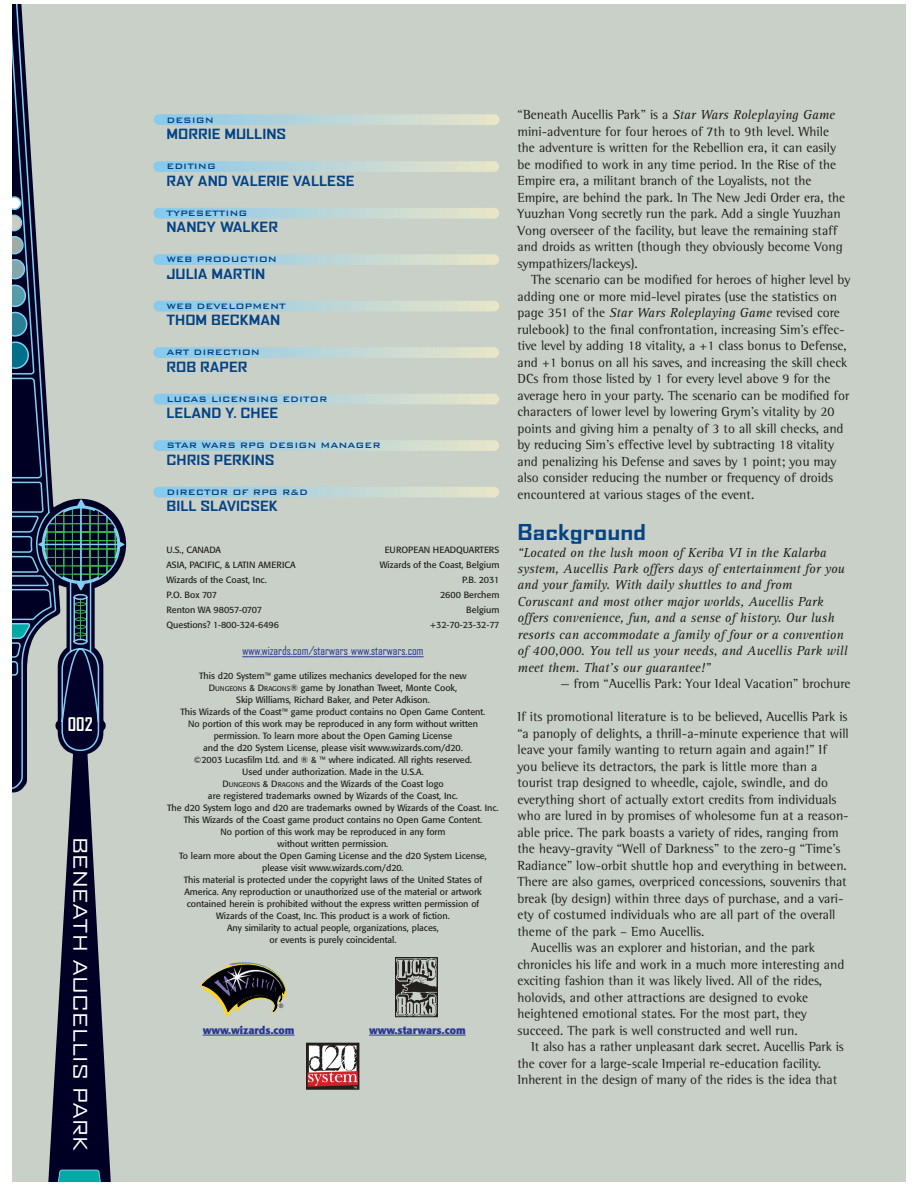
<style>
.page{position:relative;width:918px;height:1188px;background:#fff}
.page>*{position:absolute;margin:0;border:0;box-sizing:border-box;transform-origin:0 0}
.t1{font:700 expanded 21px "Agency FB";color:#034387}
.t2{font:expanded 18px "Agency FB";color:#fff}
.t3{font:700 18px "Agency FB";color:#fff}
.t4{font:13.5px/16.5px "Rotis Semi Serif";color:#231f1f}
.t5{font:italic 13.5px/16.5px "Rotis Serif";color:#231f1f}
.t6{font:700 expanded 13.5px "Agency FB";color:#034387}
.t7{font:12px "Agency";color:#293795}
.t8{font:500 10.5px "Bank Gothic BT";color:#034387}
.t9{font:700 10.5px "Formata";color:#293795}
.t10{font:9px/12px "Formata";color:#231f1f;text-align:center}
.s1{font-size:6.75px}
.s2{font-family:"Rotis Serif";font-style:italic}
</style>
<div class="page">
<div style="left:12px;top:4px;width:894px;height:1178px;background:#c8d0c7"></div>
<svg style="left:12px;top:4px;width:113px;height:1178px"></svg>
<svg style="left:154px;top:487px;width:345px;height:10px"></svg>
<svg style="left:154px;top:440px;width:345px;height:11px"></svg>
<svg style="left:154px;top:394px;width:345px;height:10px"></svg>
<svg style="left:154px;top:347px;width:345px;height:11px"></svg>
<svg style="left:154px;top:301px;width:345px;height:10px"></svg>
<svg style="left:154px;top:254px;width:345px;height:11px"></svg>
<svg style="left:154px;top:208px;width:345px;height:11px"></svg>
<svg style="left:154px;top:161px;width:345px;height:11px"></svg>
<svg style="left:154px;top:114px;width:346px;height:11px"></svg>
<svg style="left:242px;top:657px;width:20px;height:1px"></svg>
<hr style="left:262px;top:657px;width:31px;height:1px;background:#293795">
<svg style="left:293px;top:657px;width:131px;height:1px"></svg>
<svg style="left:203px;top:1035px;width:25px;height:1px"></svg>
<hr style="left:228px;top:1035px;width:67px;height:1px;background:#293795">
<svg style="left:369px;top:1035px;width:48px;height:1px"></svg>
<hr style="left:417px;top:1035px;width:49px;height:1px;background:#293795">
<svg style="left:200px;top:962px;width:86px;height:56px"></svg>
<svg style="left:306px;top:1043px;width:53px;height:47px;background:#ab8283"></svg>
<img style="left:396px;top:958px;width:41px;height:59px">
<h2 class="t3" style="left:68px;top:718px;width:26px">002</h2>
<h2 class="t2" style="left:87px;top:837px;width:316px;rotate:90deg">BENEATH AUCELLIS PARK</h2>
<p class="t8" style="left:166px;top:113px;width:49px">DESIGN</p>
<p class="t6" style="left:166px;top:130px;width:121px">MORRIE MULLINS</p>
<p class="t8" style="left:166px;top:160px;width:51px">EDITING</p>
<p class="t6" style="left:166px;top:176px;width:190px">RAY AND VALERIE VALLESE</p>
<p class="t8" style="left:166px;top:206px;width:83px">TYPESETTING</p>
<p class="t6" style="left:166px;top:223px;width:113px">NANCY WALKER</p>
<p class="t8" style="left:166px;top:253px;width:112px">WEB PRODUCTION</p>
<p class="t6" style="left:166px;top:269px;width:100px">JULIA MARTIN</p>
<p class="t8" style="left:166px;top:299px;width:121px">WEB DEVELOPMENT</p>
<p class="t6" style="left:166px;top:316px;width:115px">THOM BECKMAN</p>
<p class="t8" style="left:166px;top:346px;width:95px">ART DIRECTION</p>
<p class="t6" style="left:166px;top:362px;width:83px">ROB RAPER</p>
<p class="t8" style="left:166px;top:392px;width:162px">LUCAS LICENSING EDITOR</p>
<p class="t6" style="left:166px;top:409px;width:113px">LELAND Y. CHEE</p>
<p class="t8" style="left:166px;top:439px;width:216px">STAR WARS RPG DESIGN MANAGER</p>
<p class="t6" style="left:166px;top:455px;width:110px">CHRIS PERKINS</p>
<p class="t8" style="left:166px;top:485px;width:143px">DIRECTOR OF RPG R&amp;D</p>
<p class="t6" style="left:166px;top:502px;width:113px">BILL SLAVICSEK</p>
<p class="t10" style="left:166px;top:545px;width:56px">U.S., CANADA</p>
<p class="t10" style="left:385px;top:545px;width:116px">EUROPEAN HEADQUARTERS</p>
<p class="t10" style="left:166px;top:560px;width:131px">ASIA, PACIFIC, &amp; LATIN AMERICA</p>
<p class="t10" style="left:380px;top:560px;width:121px">Wizards of the Coast, Belgium</p>
<p class="t10" style="left:166px;top:575px;width:102px">Wizards of the Coast, Inc.</p>
<p class="t10" style="left:462px;top:575px;width:39px">P.B. 2031</p>
<p class="t10" style="left:166px;top:590px;width:52px">P.O. Box 707</p>
<p class="t10" style="left:440px;top:590px;width:61px">2600 Berchem</p>
<p class="t10" style="left:166px;top:605px;width:97px">Renton WA 98057-0707</p>
<p class="t10" style="left:466px;top:605px;width:35px">Belgium</p>
<p class="t10" style="left:166px;top:620px;width:114px">Questions? 1-800-324-6496</p>
<p class="t10" style="left:430px;top:620px;width:71px">+32-70-23-32-77</p>
<p class="t7" style="left:242px;top:647px;width:183px">www.wizards.com/starwars www.starwars.com</p>
<p class="t10" style="left:167px;top:671px;width:333px">This d20 System™ game utilizes mechanics developed for the new<br>D<span class="s1">UNGEONS</span> &amp; D<span class="s1">RAGONS</span>® game by Jonathan Tweet, Monte Cook,<br>Skip Williams, Richard Baker, and Peter Adkison.<br>This Wizards of the Coast™ game product contains no Open Game Content.<br>No portion of this work may be reproduced in any form without written permission. To learn more about the Open Gaming License<br>and the d20 System License, please visit www.wizards.com/d20.<br>©2003 Lucasfilm Ltd. and ® &amp; ™ where indicated. All rights reserved.<br>Used under authorization. Made in the U.S.A.<br>D<span class="s1">UNGEONS</span> &amp; D<span class="s1">RAGONS</span> and the Wizards of the Coast logo<br>are registered trademarks owned by Wizards of the Coast, Inc.<br>The d20 System logo and d20 are trademarks owned by Wizards of the Coast. Inc.<br>This Wizards of the Coast game product contains no Open Game Content.<br>No portion of this work may be reproduced in any form<br>without written permission.<br>To learn more about the Open Gaming License and the d20 System License, please visit www.wizards.com/d20.<br>This material is protected under the copyright laws of the United States of America. Any reproduction or unauthorized use of the material or artwork contained herein is prohibited without the express written permission of<br>Wizards of the Coast, Inc. This product is a work of fiction.<br>Any similarity to actual people, organizations, places,<br>or events is purely coincidental.</p>
<p class="t9" style="left:203px;top:1026px;width:93px">www.wizards.com</p>
<p class="t9" style="left:369px;top:1026px;width:98px">www.starwars.com</p>
<p class="t4" style="left:518px;top:108px;width:329px">“Beneath Aucellis Park” is a <span class="s2">Star Wars Roleplaying Game </span>mini-adventure for four heroes of 7th to 9th level. While the adventure is written for the Rebellion era, it can easily be modified to work in any time period. In the Rise of the Empire era, a militant branch of the Loyalists, not the Empire, are behind the park. In The New Jedi Order era, the Yuuzhan Vong secretly run the park. Add a single Yuuzhan Vong overseer of the facility, but leave the remaining staff and droids as written (though they obviously become Vong sympathizers/lackeys).</p>
<p class="t4" style="left:517px;top:273px;width:334px;text-indent:14px">The scenario can be modified for heroes of higher level by adding one or more mid-level pirates (use the statistics on page 351 of the <span class="s2">Star Wars Roleplaying Game</span> revised core rulebook) to the final confrontation, increasing Sim’s effec&shy;tive level by adding 18 vitality, a +1 class bonus to Defense, and +1 bonus on all his saves, and increasing the skill check DCs from those listed by 1 for every level above 9 for the average hero in your party. The scenario can be modified for characters of lower level by lowering Grym’s vitality by 20 points and giving him a penalty of 3 to all skill checks, and by reducing Sim’s effective level by subtracting 18 vitality and penalizing his Defense and saves by 1 point; you may also consider reducing the number or frequency of droids encountered at various stages of the event.</p>
<h1 class="t1" style="left:518px;top:525px;width:130px">Background</h1>
<p class="t5" style="left:518px;top:545px;width:331px">“Located on the lush moon of Keriba VI in the Kalarba system, Aucellis Park offers days of entertainment for you and your family. With daily shuttles to and from Coruscant and most other major worlds, Aucellis Park offers convenience, fun, and a sense of history. Our lush resorts can accommodate a family of four or a convention of 400,000. You tell us your needs, and Aucellis Park will meet them. That’s our guarantee!”</p>
<p class="t4" style="left:560px;top:677px;width:292px">— from “Aucellis Park: Your Ideal Vacation” brochure</p>
<p class="t4" style="left:518px;top:710px;width:331px">If its promotional literature is to be believed, Aucellis Park is</p>
<p class="t4" style="left:518px;top:726px;width:333px">“a panoply of delights, a thrill-a-minute experience that will</p>
<p class="t4" style="left:518px;top:743px;width:311px">leave your family wanting to return again and again!” If</p>
<p class="t4" style="left:518px;top:759px;width:301px">you believe its detractors, the park is little more than a</p>
<p class="t4" style="left:518px;top:776px;width:312px">tourist trap designed to wheedle, cajole, swindle, and do</p>
<p class="t4" style="left:518px;top:792px;width:321px">everything short of actually extort credits from individuals</p>
<p class="t4" style="left:518px;top:809px;width:333px">who are lured in by promises of wholesome fun at a reason-</p>
<p class="t4" style="left:518px;top:825px;width:323px">able price. The park boasts a variety of rides, ranging from</p>
<p class="t4" style="left:518px;top:842px;width:324px">the heavy-gravity “Well of Darkness” to the zero-g “Time’s</p>
<p class="t4" style="left:518px;top:858px;width:331px">Radiance” low-orbit shuttle hop and everything in between.</p>
<p class="t4" style="left:518px;top:875px;width:331px">There are also games, overpriced concessions, souvenirs that</p>
<p class="t4" style="left:518px;top:891px;width:328px">break (by design) within three days of purchase, and a vari-</p>
<p class="t4" style="left:518px;top:908px;width:320px">ety of costumed individuals who are all part of the overall</p>
<p class="t4" style="left:518px;top:924px;width:188px">theme of the park – Emo Aucellis.</p>
<p class="t4" style="left:531px;top:941px;width:286px">Aucellis was an explorer and historian, and the park</p>
<p class="t4" style="left:518px;top:957px;width:328px">chronicles his life and work in a much more interesting and</p>
<p class="t4" style="left:518px;top:974px;width:306px">exciting fashion than it was likely lived. All of the rides,</p>
<p class="t4" style="left:518px;top:990px;width:292px">holovids, and other attractions are designed to evoke</p>
<p class="t4" style="left:518px;top:1007px;width:291px">heightened emotional states. For the most part, they</p>
<p class="t4" style="left:518px;top:1023px;width:282px">succeed. The park is well constructed and well run.</p>
<p class="t4" style="left:531px;top:1040px;width:314px">It also has a rather unpleasant dark secret. Aucellis Park is</p>
<p class="t4" style="left:518px;top:1056px;width:305px">the cover for a large-scale Imperial re-education facility.</p>
<p class="t4" style="left:518px;top:1073px;width:321px">Inherent in the design of many of the rides is the idea that</p>
</div>
